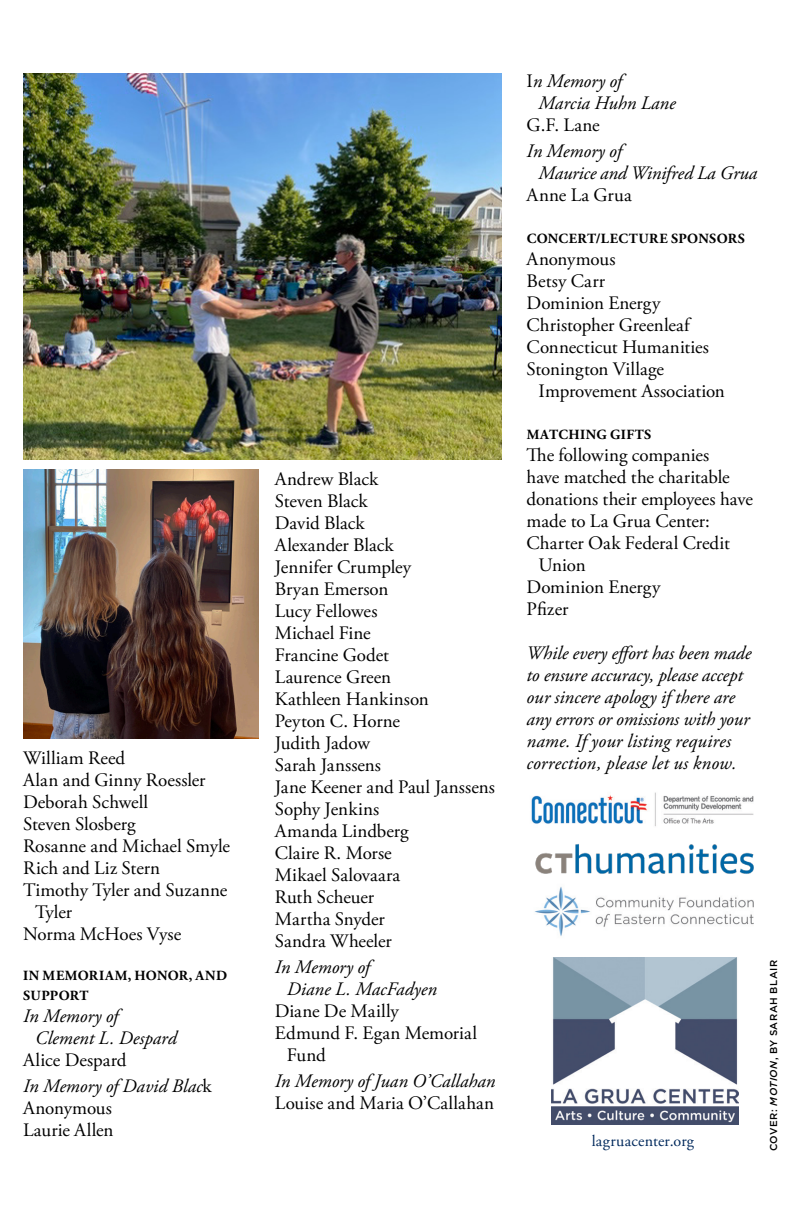
<style>
.page{position:relative;width:792px;height:1224px;background:#fff}
.page>*{position:absolute;margin:0;border:0;box-sizing:border-box;transform-origin:0 0}
.list_text{font:19px/22px "Adobe Garamond Pro";color:#000}
.list_text-2{font:italic 19px/22px "Adobe Garamond Pro";color:#000}
.t1{font:16px "Adobe Garamond Pro";letter-spacing:.015em;color:#00295c}
.list_subhead{font:700 14px/20px "Adobe Garamond Pro";letter-spacing:.025em;color:#000}
.captions{font:500 10px "Gotham";letter-spacing:.05em;color:#000}
.s1{font-style:normal}
.s2{font-style:italic}
</style>
<div class="page">
<img style="left:552px;top:958px;width:186px;height:167px">
<img style="left:531px;top:792px;width:223px;height:35px">
<img style="left:534px;top:886px;width:220px;height:50px">
<img style="left:23px;top:469px;width:236px;height:269px">
<img style="left:23px;top:73px;width:479px;height:386px">
<img style="left:535px;top:844px;width:219px;height:30px">
<p class="list_text" style="left:23px;top:748px;width:104px">William Reed</p>
<p class="list_text" style="left:23px;top:770px;width:184px">Alan and Ginny Roessler</p>
<p class="list_text" style="left:23px;top:792px;width:127px">Deborah Schwell</p>
<p class="list_text" style="left:23px;top:814px;width:114px">Steven Slosberg</p>
<p class="list_text" style="left:23px;top:836px;width:209px">Rosanne and Michael Smyle</p>
<p class="list_text" style="left:23px;top:858px;width:139px">Rich and Liz Stern</p>
<p class="list_text" style="left:35px;top:880px;width:194px;text-indent:-12px">Timothy Tyler and Suzanne<br>Tyler</p>
<p class="list_text" style="left:23px;top:924px;width:160px">Norma McHoes Vyse</p>
<p class="list_subhead" style="left:23px;top:966px;width:206px">IN MEMORIAM, HONOR, AND<br>SUPPORT</p>
<p class="list_text-2" style="left:35px;top:1006px;width:143px;text-indent:-12px">In Memory of<br>Clement L. Despard</p>
<p class="list_text" style="left:23px;top:1050px;width:105px">Alice Despard</p>
<p class="list_text-2" style="left:23px;top:1076px;width:190px">In Memory of David Blac<span class="s1">k</span></p>
<p class="list_text" style="left:23px;top:1098px;width:91px">Anonymous</p>
<p class="list_text" style="left:23px;top:1120px;width:92px">Laurie Allen</p>
<p class="list_text" style="left:275px;top:469px;width:105px">Andrew Black</p>
<p class="list_text" style="left:275px;top:491px;width:94px">Steven Black</p>
<p class="list_text" style="left:275px;top:513px;width:91px">David Black</p>
<p class="list_text" style="left:275px;top:535px;width:120px">Alexander Black</p>
<p class="list_text" style="left:275px;top:557px;width:138px">Jennifer Crumpley</p>
<p class="list_text" style="left:275px;top:579px;width:115px">Bryan Emerson</p>
<p class="list_text" style="left:275px;top:601px;width:104px">Lucy Fellowes</p>
<p class="list_text" style="left:275px;top:623px;width:97px">Michael Fine</p>
<p class="list_text" style="left:275px;top:645px;width:116px">Francine Godet</p>
<p class="list_text" style="left:275px;top:667px;width:118px">Laurence Green</p>
<p class="list_text" style="left:275px;top:689px;width:156px">Kathleen Hankinson</p>
<p class="list_text" style="left:275px;top:711px;width:127px">Peyton C. Horne</p>
<p class="list_text" style="left:275px;top:733px;width:97px">Judith Jadow</p>
<p class="list_text" style="left:275px;top:755px;width:108px">Sarah Janssens</p>
<p class="list_text" style="left:275px;top:777px;width:222px">Jane Keener and Paul Janssens</p>
<p class="list_text" style="left:275px;top:799px;width:106px">Sophy Jenkins</p>
<p class="list_text" style="left:275px;top:821px;width:135px">Amanda Lindberg</p>
<p class="list_text" style="left:275px;top:843px;width:118px">Claire R. Morse</p>
<p class="list_text" style="left:275px;top:865px;width:127px">Mikael Salovaara</p>
<p class="list_text" style="left:275px;top:887px;width:101px">Ruth Scheuer</p>
<p class="list_text" style="left:275px;top:909px;width:112px">Martha Snyder</p>
<p class="list_text" style="left:275px;top:931px;width:118px">Sandra Wheeler</p>
<p class="list_text-2" style="left:287px;top:957px;width:152px;text-indent:-12px">In Memory of<br>Diane L. MacFadyen</p>
<p class="list_text" style="left:275px;top:1001px;width:126px">Diane De Mailly</p>
<p class="list_text" style="left:287px;top:1023px;width:192px;text-indent:-12px">Edmund F. Egan Memorial<br>Fund</p>
<p class="list_text-2" style="left:275px;top:1071px;width:222px">In Memory of Juan O’Callahan</p>
<p class="list_text" style="left:275px;top:1093px;width:221px">Louise and Maria O’Callahan</p>
<p class="list_text-2" style="left:539px;top:70px;width:139px;text-indent:-12px"><span class="s1">I</span>n Memory of<br>Marcia Huhn Lane</p>
<p class="list_text" style="left:527px;top:114px;width:75px">G.F. Lane</p>
<p class="list_text-2" style="left:539px;top:140px;width:220px;text-indent:-12px">In Memory of<br>Maurice and Winifred La Grua</p>
<p class="list_text" style="left:527px;top:184px;width:107px">Anne La Grua</p>
<p class="list_subhead" style="left:527px;top:228px;width:220px">CONCERT/LECTURE SPONSORS</p>
<p class="list_text" style="left:527px;top:248px;width:91px">Anonymous</p>
<p class="list_text" style="left:527px;top:270px;width:80px">Betsy Carr</p>
<p class="list_text" style="left:527px;top:292px;width:135px">Dominion Energy</p>
<p class="list_text" style="left:527px;top:314px;width:165px">Christopher Greenleaf</p>
<p class="list_text" style="left:527px;top:336px;width:184px">Connecticut Humanities</p>
<p class="list_text" style="left:539px;top:358px;width:188px;text-indent:-12px">Stonington Village<br>Improvement Association</p>
<p class="list_subhead" style="left:527px;top:424px;width:126px">MATCHING GIFTS</p>
<p class="list_text" style="left:527px;top:444px;width:228px">The following companies<br>have matched the charitable donations their employees have made to La Grua Center:</p>
<p class="list_text" style="left:539px;top:532px;width:193px;text-indent:-12px">Charter Oak Federal Credit<br>Union</p>
<p class="list_text" style="left:527px;top:576px;width:135px">Dominion Energy</p>
<p class="list_text" style="left:527px;top:598px;width:43px">Pfizer</p>
<p class="list_text-2" style="left:527px;top:642px;width:226px">While every effort has been made to ensure accuracy, please accept our sincere apology if there are any errors or omissions with your name. If your listing requires correction, please let us know.</p>
<p class="t1" style="left:592px;top:1131px;width:104px">lagruacenter.org</p>
<p class="captions" style="left:767px;top:1151px;width:193px;rotate:-90deg">COVER: <span class="s2">MOTION</span>, BY SARAH BLAIR</p>
</div>
